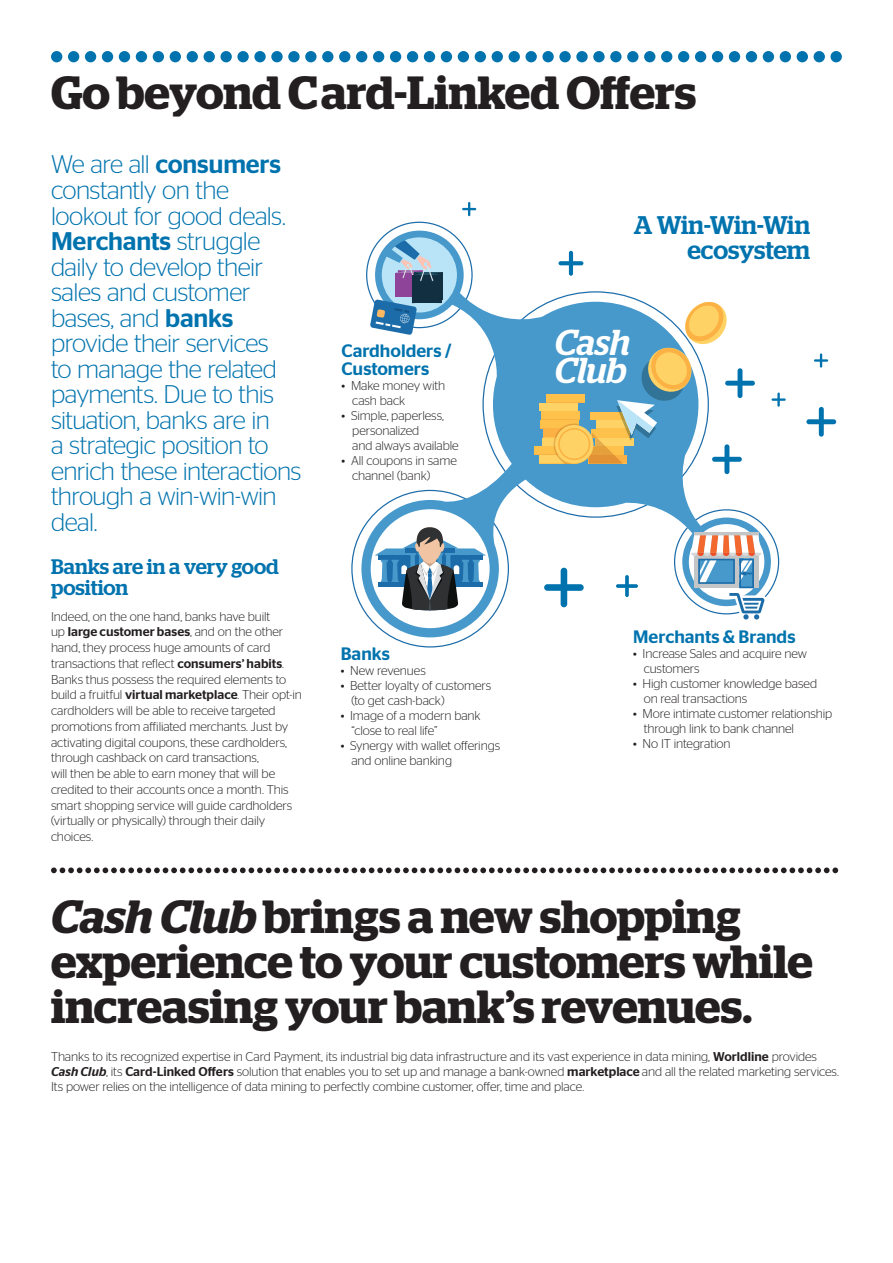
<style>
.page{position:relative;width:893px;height:1263px;background:#fff}
.page>*{position:absolute;margin:0;border:0;box-sizing:border-box;transform-origin:0 0}
.BLACK_HEADLINE{font:600 46.5px/45px "Stag";letter-spacing:-.005em;color:#231f20}
.BLUE_PARAGRAPH_HEADL{font:italic 500 36px "Stag";letter-spacing:-.005em;color:#fff}
.BODY_COPY{font:300 25.5px/25.5px "Stag Sans";letter-spacing:-.025em;color:#0073ae}
.BLUE_PARAGRAPH_HEADL-2{font:500 25.5px "Stag";letter-spacing:-.005em;color:#0073ae}
.BLUE_PARAGRAPH_HEADL-3{font:500 21px/21px "Stag";color:#0073ae}
.PARAGRAPH_SUB-HEADLI{font:500 18px/18px "Stag Sans";color:#0073ae}
.BODY_COPY-2{font:300 12.75px/15px "Stag Sans";letter-spacing:-.01em;color:#231f20}
.PARAGRAPH_HEADLINE{font:300 12.75px/15.8px "Stag Sans";letter-spacing:-.01em;color:#231f20}
.s1{font-weight:500}
.s2{font-style:italic}
.s3{font-weight:500;font-style:italic}
</style>
<div class="page">
<svg style="left:361px;top:231px;width:410px;height:406px"></svg>
<div style="left:540px;top:456px;width:38px;height:8px;background:#fec24c"></div>
<div style="left:540px;top:455px;width:38px;height:8px;background:#fed264"></div>
<div style="left:534px;top:447px;width:38px;height:8px;background:#fbb143"></div>
<div style="left:534px;top:446px;width:38px;height:8px;background:#fec24c"></div>
<div style="left:543px;top:438px;width:38px;height:8px;background:#fed264"></div>
<div style="left:544px;top:430px;width:38px;height:8px;background:#fec24c"></div>
<div style="left:544px;top:429px;width:38px;height:8px;background:#fbb143"></div>
<div style="left:540px;top:421px;width:39px;height:8px;background:#fbb143"></div>
<div style="left:540px;top:420px;width:39px;height:8px;background:#fec24c"></div>
<div style="left:542px;top:412px;width:38px;height:8px;background:#fbb143"></div>
<div style="left:542px;top:411px;width:38px;height:8px;background:#fec24c"></div>
<div style="left:540px;top:403px;width:38px;height:8px;background:#fed264"></div>
<div style="left:540px;top:402px;width:38px;height:8px;background:#fed264"></div>
<div style="left:547px;top:394px;width:38px;height:8px;background:#fec24c"></div>
<svg style="left:370px;top:236px;width:73px;height:99px"></svg>
<div style="left:694px;top:532px;width:64px;height:56px;background:#c3c5c7"></div>
<svg style="left:691px;top:535px;width:80px;height:89px"></svg>
<svg style="left:375px;top:525px;width:111px;height:86px"></svg>
<svg style="left:51px;top:867px;width:787px;height:6px"></svg>
<svg style="left:806px;top:407px;width:30px;height:30px"></svg>
<svg style="left:554px;top:299px;width:201px;height:175px"></svg>
<svg style="left:544px;top:568px;width:40px;height:39px"></svg>
<svg style="left:616px;top:575px;width:22px;height:22px"></svg>
<svg style="left:558px;top:251px;width:25px;height:25px"></svg>
<svg style="left:771px;top:392px;width:15px;height:15px"></svg>
<svg style="left:814px;top:353px;width:14px;height:15px"></svg>
<svg style="left:462px;top:202px;width:14px;height:14px"></svg>
<div style="left:51px;top:51px;width:11px;height:11px;background:#0073ae;border-radius:50%"></div>
<div style="left:68px;top:51px;width:11px;height:11px;background:#0073ae;border-radius:50%"></div>
<div style="left:85px;top:51px;width:11px;height:11px;background:#0073ae;border-radius:50%"></div>
<div style="left:102px;top:51px;width:11px;height:11px;background:#0073ae;border-radius:50%"></div>
<div style="left:119px;top:51px;width:11px;height:11px;background:#0073ae;border-radius:50%"></div>
<div style="left:136px;top:51px;width:11px;height:11px;background:#0073ae;border-radius:50%"></div>
<div style="left:153px;top:51px;width:11px;height:11px;background:#0073ae;border-radius:50%"></div>
<div style="left:170px;top:51px;width:11px;height:11px;background:#0073ae;border-radius:50%"></div>
<div style="left:187px;top:51px;width:11px;height:11px;background:#0073ae;border-radius:50%"></div>
<div style="left:204px;top:51px;width:11px;height:11px;background:#0073ae;border-radius:50%"></div>
<div style="left:220px;top:51px;width:12px;height:11px;background:#0073ae;border-radius:50%"></div>
<div style="left:237px;top:51px;width:12px;height:11px;background:#0073ae;border-radius:50%"></div>
<div style="left:254px;top:51px;width:12px;height:11px;background:#0073ae;border-radius:50%"></div>
<div style="left:271px;top:51px;width:12px;height:11px;background:#0073ae;border-radius:50%"></div>
<div style="left:288px;top:51px;width:12px;height:11px;background:#0073ae;border-radius:50%"></div>
<div style="left:305px;top:51px;width:12px;height:11px;background:#0073ae;border-radius:50%"></div>
<div style="left:322px;top:51px;width:11px;height:11px;background:#0073ae;border-radius:50%"></div>
<div style="left:339px;top:51px;width:11px;height:11px;background:#0073ae;border-radius:50%"></div>
<div style="left:356px;top:51px;width:11px;height:11px;background:#0073ae;border-radius:50%"></div>
<div style="left:373px;top:51px;width:11px;height:11px;background:#0073ae;border-radius:50%"></div>
<div style="left:390px;top:51px;width:11px;height:11px;background:#0073ae;border-radius:50%"></div>
<div style="left:407px;top:51px;width:11px;height:11px;background:#0073ae;border-radius:50%"></div>
<div style="left:424px;top:51px;width:11px;height:11px;background:#0073ae;border-radius:50%"></div>
<div style="left:441px;top:51px;width:11px;height:11px;background:#0073ae;border-radius:50%"></div>
<div style="left:458px;top:51px;width:11px;height:11px;background:#0073ae;border-radius:50%"></div>
<div style="left:475px;top:51px;width:11px;height:11px;background:#0073ae;border-radius:50%"></div>
<div style="left:492px;top:51px;width:11px;height:11px;background:#0073ae;border-radius:50%"></div>
<div style="left:509px;top:51px;width:11px;height:11px;background:#0073ae;border-radius:50%"></div>
<div style="left:525px;top:51px;width:12px;height:11px;background:#0073ae;border-radius:50%"></div>
<div style="left:542px;top:51px;width:12px;height:11px;background:#0073ae;border-radius:50%"></div>
<div style="left:559px;top:51px;width:12px;height:11px;background:#0073ae;border-radius:50%"></div>
<div style="left:576px;top:51px;width:12px;height:11px;background:#0073ae;border-radius:50%"></div>
<div style="left:593px;top:51px;width:12px;height:11px;background:#0073ae;border-radius:50%"></div>
<div style="left:610px;top:51px;width:12px;height:11px;background:#0073ae;border-radius:50%"></div>
<div style="left:627px;top:51px;width:11px;height:11px;background:#0073ae;border-radius:50%"></div>
<div style="left:644px;top:51px;width:11px;height:11px;background:#0073ae;border-radius:50%"></div>
<div style="left:661px;top:51px;width:11px;height:11px;background:#0073ae;border-radius:50%"></div>
<div style="left:678px;top:51px;width:11px;height:11px;background:#0073ae;border-radius:50%"></div>
<div style="left:695px;top:51px;width:11px;height:11px;background:#0073ae;border-radius:50%"></div>
<div style="left:712px;top:51px;width:11px;height:11px;background:#0073ae;border-radius:50%"></div>
<div style="left:729px;top:51px;width:11px;height:11px;background:#0073ae;border-radius:50%"></div>
<div style="left:746px;top:51px;width:11px;height:11px;background:#0073ae;border-radius:50%"></div>
<div style="left:763px;top:51px;width:11px;height:11px;background:#0073ae;border-radius:50%"></div>
<div style="left:780px;top:51px;width:11px;height:11px;background:#0073ae;border-radius:50%"></div>
<div style="left:797px;top:51px;width:11px;height:11px;background:#0073ae;border-radius:50%"></div>
<div style="left:814px;top:51px;width:11px;height:11px;background:#0073ae;border-radius:50%"></div>
<div style="left:830px;top:51px;width:12px;height:11px;background:#0073ae;border-radius:50%"></div>
<p class="BLACK_HEADLINE" style="left:51px;top:70px;width:647px">Go beyond Card-Linked Offers</p>
<p class="BODY_COPY" style="left:51px;top:151px;width:252px">We are all <span class="s1">consumers </span>constantly on the lookout for good deals.<br><span class="s1">Merchants</span> struggle daily to develop their sales and customer bases, and <span class="s1">banks </span>provide their services<br>to manage the related payments. Due to this situation, banks are in<br>a strategic position to enrich these interactions through a win-win-win deal.</p>
<p class="BLUE_PARAGRAPH_HEADL-3" style="left:51px;top:556px;width:229px">Banks are in a very good position</p>
<p class="PARAGRAPH_HEADLINE" style="left:51px;top:608px;width:252px">Indeed, on the one hand, banks have built<br>up <span class="s1">large customer bases</span>, and on the other hand, they process huge amounts of card transactions that reflect <span class="s1">consumers’ habits</span>.<br>Banks thus possess the required elements to build a fruitful <span class="s1">virtual marketplace</span>. Their opt-in cardholders will be able to receive targeted promotions from affiliated merchants. Just by activating digital coupons, these cardholders, through cashback on card transactions,<br>will then be able to earn money that will be credited to their accounts once a month. This smart shopping service will guide cardholders (virtually or physically) through their daily choices.</p>
<p class="PARAGRAPH_SUB-HEADLI" style="left:342px;top:341px;width:111px">Cardholders /<br>Customers</p>
<p class="BODY_COPY-2" style="left:352px;top:378px;width:94px;text-indent:-11px">• Make money with cash back</p>
<p class="BODY_COPY-2" style="left:352px;top:408px;width:108px;text-indent:-11px">• Simple, paperless, personalized<br>and always available</p>
<p class="BODY_COPY-2" style="left:352px;top:453px;width:106px;text-indent:-11px">• All coupons in same channel (bank)</p>
<p class="PARAGRAPH_SUB-HEADLI" style="left:341px;top:645px;width:51px">Banks</p>
<p class="BODY_COPY-2" style="left:341px;top:663px;width:87px">• New revenues</p>
<p class="BODY_COPY-2" style="left:351px;top:678px;width:141px;text-indent:-11px">• Better loyalty of customers (to get cash-back)</p>
<p class="BODY_COPY-2" style="left:351px;top:708px;width:131px;text-indent:-11px">• Image of a modern bank “close to real life”</p>
<p class="BODY_COPY-2" style="left:351px;top:738px;width:150px;text-indent:-11px">• Synergy with wallet offerings and online banking</p>
<p class="BLUE_PARAGRAPH_HEADL-2" style="left:634px;top:210px;width:178px">A Win-Win-Win</p>
<p class="BLUE_PARAGRAPH_HEADL-2" style="left:687px;top:235px;width:124px">ecosystem</p>
<p class="BLUE_PARAGRAPH_HEADL" style="left:555px;top:321px;width:77px">Cash</p>
<p class="BLUE_PARAGRAPH_HEADL" style="left:555px;top:350px;width:73px">Club</p>
<p class="PARAGRAPH_SUB-HEADLI" style="left:633px;top:628px;width:164px">Merchants &amp; Brands</p>
<p class="BODY_COPY-2" style="left:644px;top:646px;width:165px;text-indent:-11px">• Increase Sales and acquire new customers</p>
<p class="BODY_COPY-2" style="left:644px;top:676px;width:175px;text-indent:-11px">• High customer knowledge based on real transactions</p>
<p class="BODY_COPY-2" style="left:644px;top:706px;width:190px;text-indent:-11px">• More intimate customer relationship through link to bank channel</p>
<p class="BODY_COPY-2" style="left:633px;top:736px;width:99px">• No IT integration</p>
<p class="BLACK_HEADLINE" style="left:51px;top:894px;width:763px"><span class="s2">Cash Club</span> brings a new shopping experience to your customers while increasing your bank’s revenues.</p>
<p class="BODY_COPY-2" style="left:51px;top:1048px;width:789px">Thanks to its recognized expertise in Card Payment, its industrial big data infrastructure and its vast experience in data mining, <span class="s1">Worldline</span> provides<br><span class="s3">Cash Club</span>, its <span class="s1">Card-Linked Offers</span> solution that enables you to set up and manage a bank-owned <span class="s1">marketplace</span> and all the related marketing services.<br>Its power relies on the intelligence of data mining to perfectly combine customer, offer, time and place.</p>
</div>
